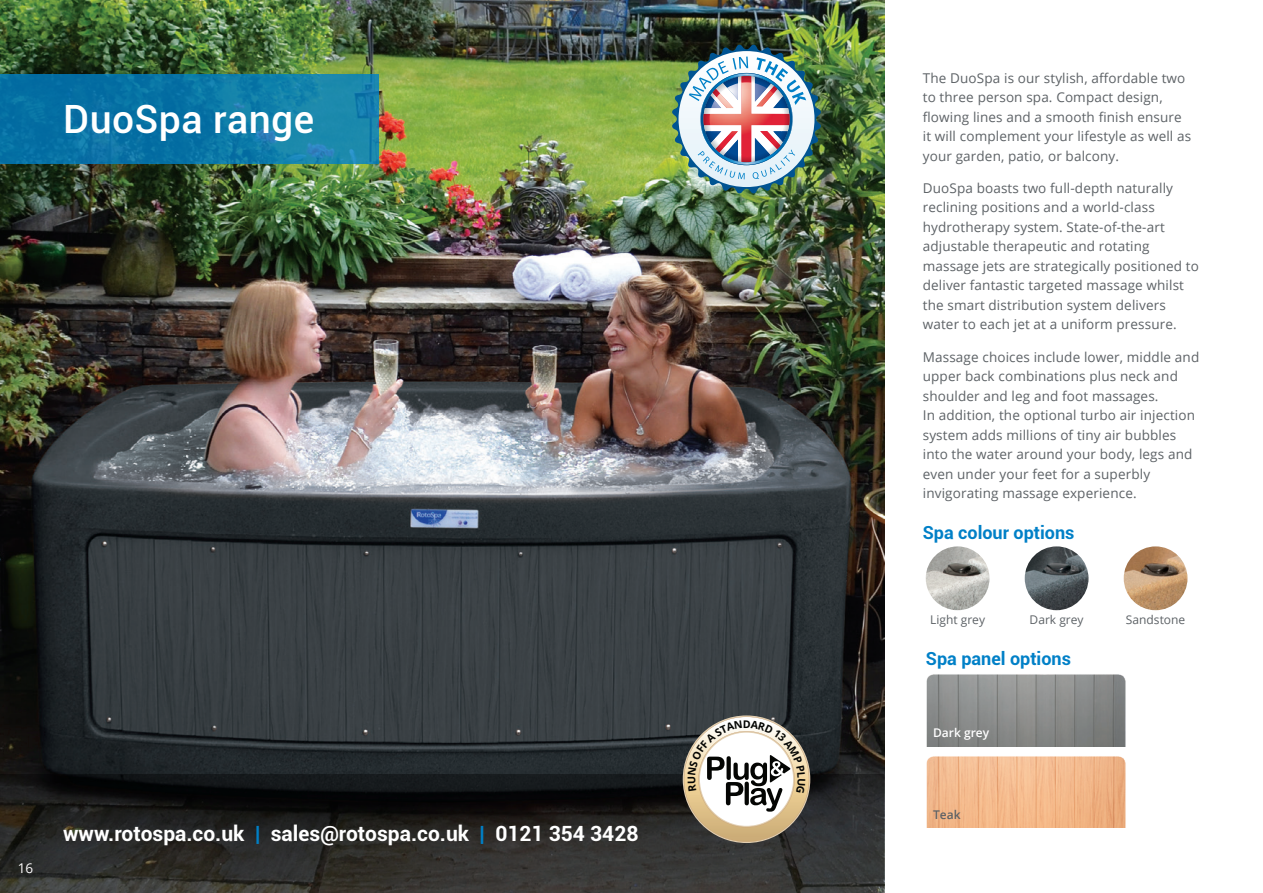
<style>
.page{position:relative;width:1263px;height:893px;background:#fff}
.page>*{position:absolute;margin:0;border:0;box-sizing:border-box;transform-origin:0 0}
.t1{font:500 39px "Roboto";letter-spacing:.01em;color:#fff}
.t2{font:700 21px "Roboto";color:#fff}
.t3{font:700 18px "Roboto";color:#0080c7}
.t4{font:13.5px/19.5px "Open Sans";letter-spacing:.01em;color:#5d6266}
.t5{font:13.5px "Open Sans";color:#fff}
.t6{font:12px "Open Sans";color:#5d6266}
.t7{font:600 12px "Open Sans";color:#fff}
.t8{font:600 12px "Open Sans";color:#5d6266}
.s1{font-size:12px;color:#231f20}
.s2{color:#0080c7}
</style>
<div class="page">
<img style="left:0;top:0;width:884px;height:774px">
<svg style="left:0;top:774px;width:884px;height:119px;background:#262625"></svg>
<img style="left:926px;top:546px;width:63px;height:64px;border-radius:32px">
<img style="left:1025px;top:546px;width:63px;height:64px;border-radius:32px">
<img style="left:1124px;top:546px;width:63px;height:64px;border-radius:32px">
<img style="left:926px;top:674px;width:200px;height:72px">
<img style="left:926px;top:756px;width:200px;height:71px">
<svg style="left:0;top:74px;width:379px;height:90px;background:#0d78a7"></svg>
<img style="left:672px;top:45px;width:149px;height:148px">
<img style="left:709px;top:82px;width:75px;height:73px">
<img style="left:717px;top:93px;width:16px;height:15px">
<img style="left:756px;top:91px;width:17px;height:15px">
<img style="left:720px;top:131px;width:18px;height:16px">
<img style="left:760px;top:131px;width:16px;height:13px">
<svg style="left:683px;top:715px;width:127px;height:128px"></svg>
<p class="t1" style="left:63px;top:92px;width:253px">DuoSpa range</p>
<p class="t5" style="left:18px;top:858px;width:17px">1 6<span class="s1">1</span></p>
<p class="t2" style="left:63px;top:819px;width:577px">www.rotospa.co.uk <span class="s2">|</span> sales@rotospa.co.uk <span class="s2">|</span> 0121 354 3428</p>
<p class="t4" style="left:923px;top:68px;width:270px">The DuoSpa is our stylish, affordable two to three person spa. Compact design, flowing lines and a smooth finish ensure it will complement your lifestyle as well as your garden, patio, or balcony.</p>
<p class="t4" style="left:923px;top:178px;width:278px">DuoSpa boasts two full-depth naturally reclining positions and a world-class hydrotherapy system. State-of-the-art adjustable therapeutic and rotating massage jets are strategically positioned to deliver fantastic targeted massage whilst the smart distribution system delivers water to each jet at a uniform pressure.</p>
<p class="t4" style="left:923px;top:347px;width:278px">Massage choices include lower, middle and upper back combinations plus neck and shoulder and leg and foot massages.<br>In addition, the optional turbo air injection system adds millions of tiny air bubbles into the water around your body, legs and even under your feet for a superbly invigorating massage experience.</p>
<p class="t3" style="left:923px;top:520px;width:153px">Spa colour options</p>
<p class="t6" style="left:930px;top:611px;width:56px">Light grey</p>
<p class="t6" style="left:1030px;top:611px;width:55px">Dark grey</p>
<p class="t6" style="left:1126px;top:611px;width:61px">Sandstone</p>
<p class="t3" style="left:926px;top:646px;width:147px">Spa panel options</p>
<p class="t7" style="left:933px;top:724px;width:58px">Dark grey</p>
<p class="t8" style="left:933px;top:806px;width:29px">Teak</p>
</div>
